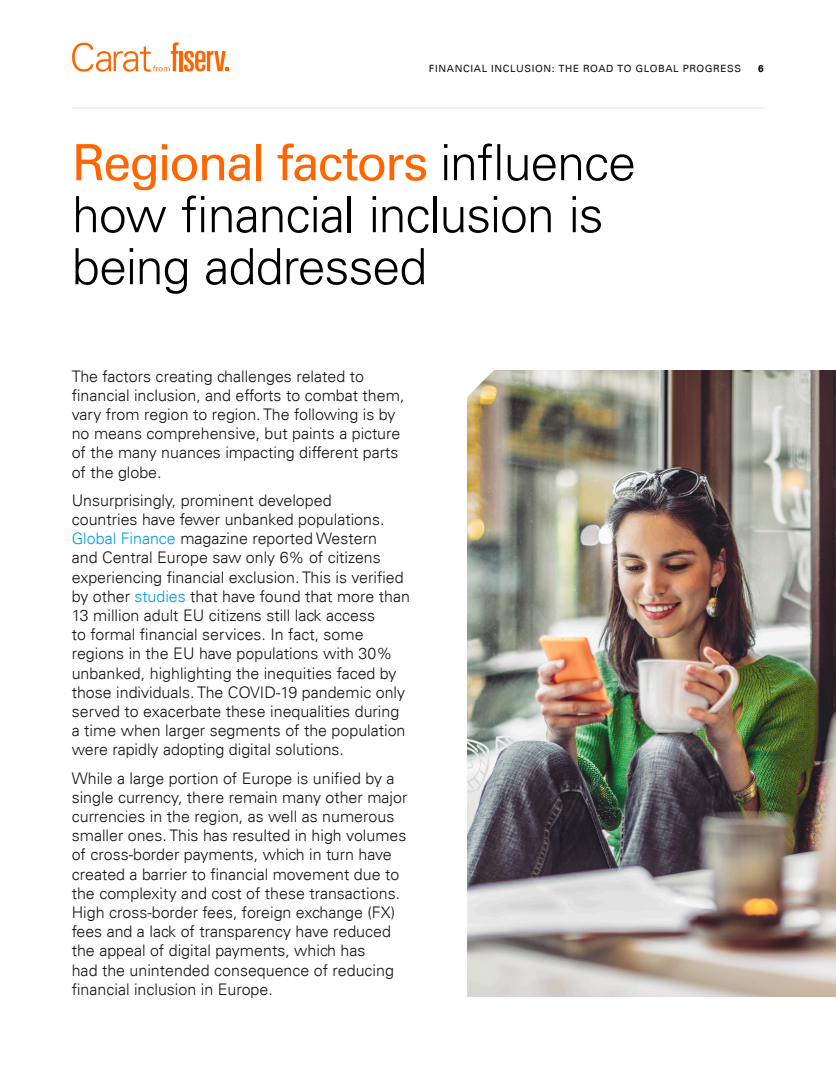
<style>
.page{position:relative;width:836px;height:1080px;background:#fff}
.page>*{position:absolute;margin:0;border:0;box-sizing:border-box;transform-origin:0 0}
.t1{font:300 50px/52px "Univers For Fiserv 45";letter-spacing:-.02em;color:#000}
.Body{font:300 16px/19.2px "Univers For Fiserv 45";color:#151515}
.t2{font:10px "Univers For Fiserv 55";letter-spacing:.06em;color:#151515}
.t3{font:700 10px "Univers For Fiserv 65";color:#000}
.s1{font-family:"Univers For Fiserv 55";font-weight:400;color:#f60}
.s2{color:#009ee0}
</style>
<div class="page">
<img style="left:467px;top:370px;width:368px;height:627px">
<hr style="left:72px;top:108px;width:691px;height:1px;background:#e3e3e3">
<hr style="left:179px;top:51px;width:4px;height:20px;background:#f60">
<svg style="left:184px;top:51px;width:45px;height:21px"></svg>
<svg style="left:72px;top:42px;width:106px;height:30px"></svg>
<p class="t2" style="left:429px;top:62px;width:313px">FINANCIAL INCLUSION: THE ROAD TO GLOBAL PROGRESS</p>
<p class="t3" style="left:757px;top:62px;width:7px">6</p>
<h1 class="t1" style="left:72px;top:137px;width:565px"><span class="s1">Regional factors</span> influence how financial inclusion is being addressed</h1>
<p class="Body" style="left:72px;top:366px;width:334px">The factors creating challenges related to financial inclusion, and efforts to combat them, vary from region to region. The following is by no means comprehensive, but paints a picture of the many nuances impacting different parts of the globe.</p>
<p class="Body" style="left:72px;top:491px;width:339px">Unsurprisingly, prominent developed<br>countries have fewer unbanked populations.<br><span class="s2">Global Finance</span> magazine reported Western<br>and Central Europe saw only 6% of citizens experiencing financial exclusion. This is verified by other <span class="s2">studies</span> that have found that more than 13 million adult EU citizens still lack access<br>to formal financial services. In fact, some regions in the EU have populations with 30% unbanked, highlighting the inequities faced by those individuals. The COVID-19 pandemic only served to exacerbate these inequalities during a time when larger segments of the population were rapidly adopting digital solutions.</p>
<p class="Body" style="left:72px;top:768px;width:337px">While a large portion of Europe is unified by a single currency, there remain many other major currencies in the region, as well as numerous smaller ones. This has resulted in high volumes of cross-border payments, which in turn have created a barrier to financial movement due to the complexity and cost of these transactions.<br>High cross-border fees, foreign exchange (FX) fees and a lack of transparency have reduced the appeal of digital payments, which has<br>had the unintended consequence of reducing financial inclusion in Europe.</p>
</div>
